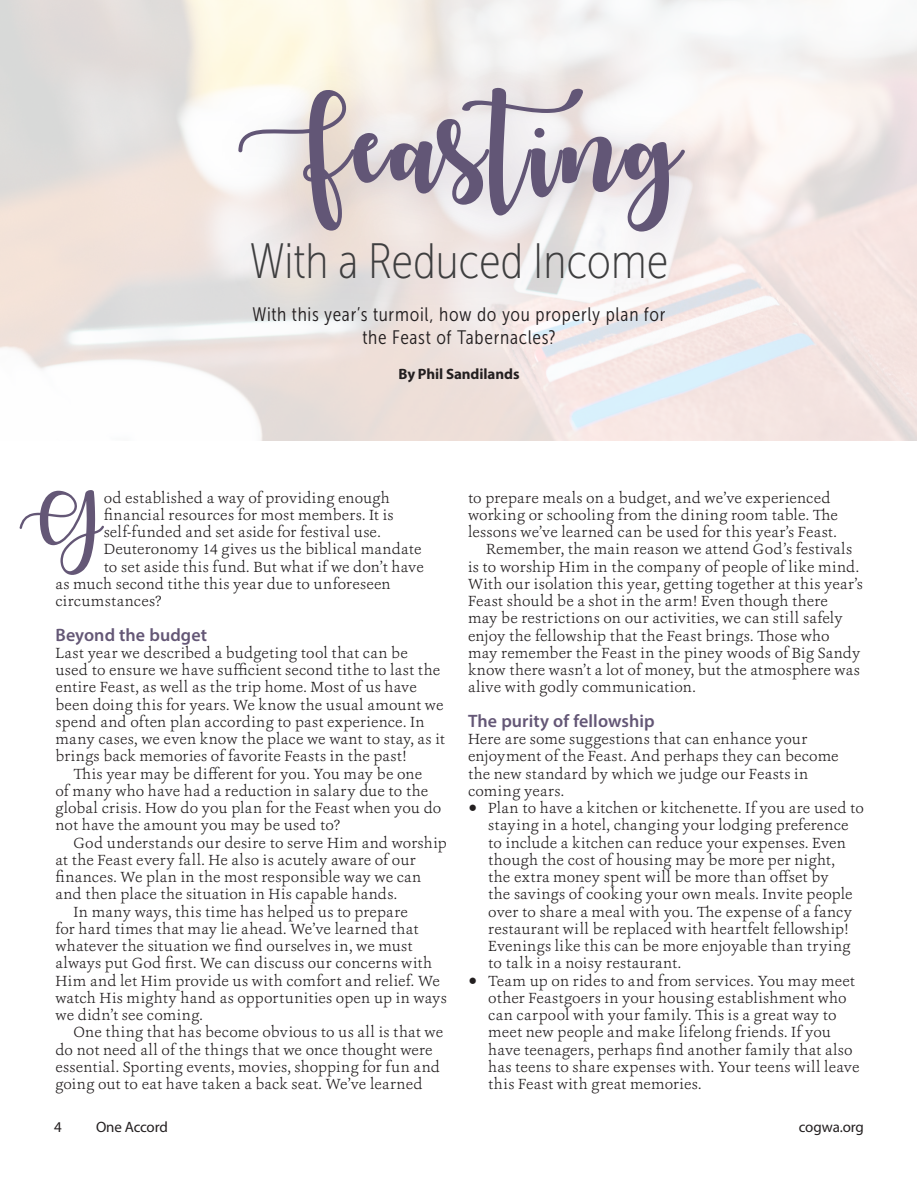
<style>
.page{position:relative;width:918px;height:1188px;background:#fff}
.page>*{position:absolute;margin:0;border:0;box-sizing:border-box;transform-origin:0 0}
.t1{font:99.3px "Autumnin November";letter-spacing:.04em;color:#625676}
.Photo_Caption_White{font:60px "Autumnin November";color:#645776}
.t2{font:49.65px "Museo Sans Cond 100";color:#3e3e3f}
.Drophead-myriad{font:19.5px/23.4px "Museo Sans Cond 300";letter-spacing:.035em;color:#231f20;text-align:center}
.Subhead{font:600 18px "Myriad Pro";letter-spacing:.005em;color:#645776}
.Body_Copy{font:300 15.3px/17.2px "Ashbury";letter-spacing:.015em;color:#231f20}
.t3{font:15px "Myriad Pro";letter-spacing:-.01em;color:#231f20}
.Potluck_Byline{font:700 15px "Myriad Pro";letter-spacing:-.005em;color:#231f20}
.s1{font-family:"Minion Pro";font-weight:400;font-size:24px}
</style>
<div class="page">
<svg style="left:0;top:0;width:917px;height:441px"></svg>
<div style="left:207px;top:56px;width:520px;height:269px;background:#341031;opacity:.22"></div>
<p class="t1" style="left:238px;top:90px;width:443px">Feasting</p>
<p class="t2" style="left:250px;top:235px;width:420px">With a Reduced Income</p>
<p class="Drophead-myriad" style="left:252px;top:303px;width:415px">With this year’s turmoil, how do you properly plan for the Feast of Tabernacles?</p>
<p class="Potluck_Byline" style="left:398px;top:364px;width:123px">By Phil Sandilands</p>
<p class="Photo_Caption_White" style="left:20px;top:490px;width:82px">G</p>
<p class="Body_Copy" style="left:104px;top:489px;width:288px">od established a way of providing enough</p>
<p class="Body_Copy" style="left:104px;top:506px;width:291px">financial resources for most members. It is</p>
<p class="Body_Copy" style="left:104px;top:523px;width:279px">self-funded and set aside for festival use.</p>
<p class="Body_Copy" style="left:104px;top:541px;width:319px">Deuteronomy 14 gives us the biblical mandate</p>
<p class="Body_Copy" style="left:104px;top:558px;width:322px">to set aside this fund. But what if we don’t have</p>
<p class="Body_Copy" style="left:55px;top:575px;width:337px">as much second tithe this year due to unforeseen</p>
<p class="Body_Copy" style="left:55px;top:592px;width:108px">circumstances?</p>
<p class="Subhead" style="left:55px;top:623px;width:153px">Beyond the budget</p>
<p class="Body_Copy" style="left:55px;top:644px;width:391px">Last year we described a budgeting tool that can be<br>used to ensure we have sufficient second tithe to last the entire Feast, as well as the trip home. Most of us have been doing this for years. We know the usual amount we spend and often plan according to past experience. In many cases, we even know the place we want to stay, as it brings back memories of favorite Feasts in the past!</p>
<p class="Body_Copy" style="left:55px;top:765px;width:387px;text-indent:18px">This year may be different for you. You may be one<br>of many who have had a reduction in salary due to the global crisis. How do you plan for the Feast when you do not have the amount you may be used to?</p>
<p class="Body_Copy" style="left:55px;top:834px;width:393px;text-indent:18px">God understands our desire to serve Him and worship at the Feast every fall. He also is acutely aware of our finances. We plan in the most responsible way we can and then place the situation in His capable hands.</p>
<p class="Body_Copy" style="left:55px;top:903px;width:393px;text-indent:18px">In many ways, this time has helped us to prepare<br>for hard times that may lie ahead. We’ve learned that whatever the situation we find ourselves in, we must always put God first. We can discuss our concerns with Him and let Him provide us with comfort and relief. We watch His mighty hand as opportunities open up in ways we didn’t see coming.</p>
<p class="Body_Copy" style="left:55px;top:1024px;width:389px;text-indent:18px">One thing that has become obvious to us all is that we do not need all of the things that we once thought were essential. Sporting events, movies, shopping for fun and going out to eat have taken a back seat. We’ve learned</p>
<p class="Body_Copy" style="left:468px;top:489px;width:371px">to prepare meals on a budget, and we’ve experienced working or schooling from the dining room table. The lessons we’ve learned can be used for this year’s Feast.</p>
<p class="Body_Copy" style="left:468px;top:541px;width:396px;text-indent:18px">Remember, the main reason we attend God’s festivals is to worship Him in the company of people of like mind.<br>With our isolation this year, getting together at this year’s Feast should be a shot in the arm! Even though there<br>may be restrictions on our activities, we can still safely enjoy the fellowship that the Feast brings. Those who may remember the Feast in the piney woods of Big Sandy know there wasn’t a lot of money, but the atmosphere was alive with godly communication.</p>
<p class="Subhead" style="left:468px;top:709px;width:188px">The purity of fellowship</p>
<p class="Body_Copy" style="left:468px;top:730px;width:372px">Here are some suggestions that can enhance your enjoyment of the Feast. And perhaps they can become the new standard by which we judge our Feasts in coming years.</p>
<p class="Body_Copy" style="left:488px;top:799px;width:377px;text-indent:-20px"><span class="s1">•</span> Plan to have a kitchen or kitchenette. If you are used to staying in a hotel, changing your lodging preference to include a kitchen can reduce your expenses. Even though the cost of housing may be more per night,<br>the extra money spent will be more than offset by<br>the savings of cooking your own meals. Invite people over to share a meal with you. The expense of a fancy restaurant will be replaced with heartfelt fellowship!<br>Evenings like this can be more enjoyable than trying to talk in a noisy restaurant.</p>
<p class="Body_Copy" style="left:488px;top:972px;width:373px;text-indent:-20px"><span class="s1">•</span> Team up on rides to and from services. You may meet other Feastgoers in your housing establishment who can carpool with your family. This is a great way to meet new people and make lifelong friends. If you have teenagers, perhaps find another family that also has teens to share expenses with. Your teens will leave this Feast with great memories.</p>
<p class="t3" style="left:54px;top:1117px;width:9px">4</p>
<p class="t3" style="left:96px;top:1117px;width:73px">One Accord</p>
<p class="t3" style="left:799px;top:1117px;width:67px">cogwa.org</p>
</div>
